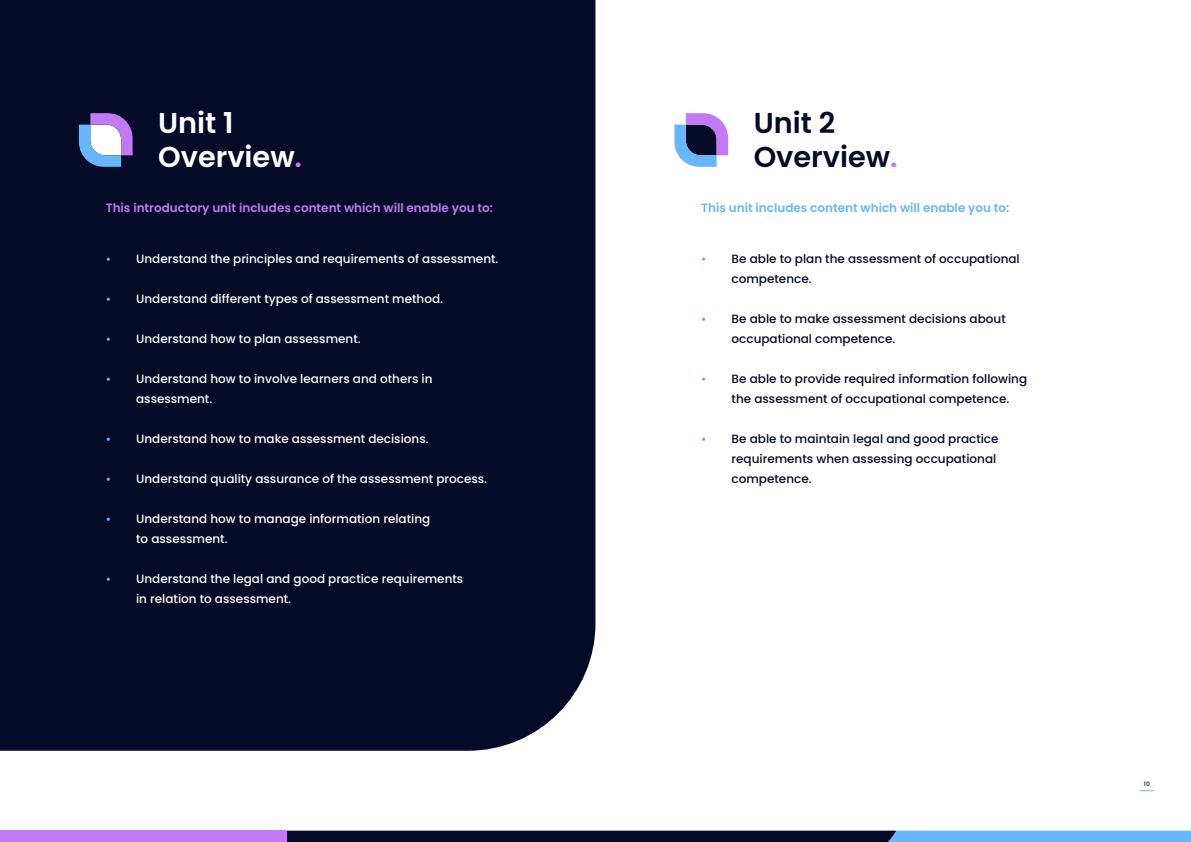
<style>
.page{position:relative;width:1191px;height:842px;background:#fff}
.page>*{position:absolute;margin:0;border:0;box-sizing:border-box;transform-origin:0 0}
.t1{font:600 28.8px "Poppins";color:#fff}
.t2{font:600 28.8px "Poppins";color:#050a26}
.t3{font:500 12px/20px "Poppins";color:#fff}
.t4{font:500 12px/20px "Poppins";color:#050a26}
.t5{font:600 12px "Poppins";color:#c278f7}
.t6{font:600 12px "Poppins";color:#66b8fa}
.t7{font:12px "Montserrat";color:#66b8fa}
.t8{font:12px "Montserrat";color:#c278f7}
.t9{font:500 6px "Poppins";color:#050a26}
.s1{color:#c278f7}
</style>
<div class="page">
<div style="left:0;top:0;width:595px;height:751px;background:#050a26"></div>
<svg style="left:1140px;top:790px;width:13px;height:1px"></svg>
<svg style="left:79px;top:113px;width:54px;height:54px"></svg>
<svg style="left:674px;top:113px;width:54px;height:54px"></svg>
<svg style="left:287px;top:831px;width:904px;height:11px;background:#25436b"></svg>
<div style="left:0;top:831px;width:287px;height:11px;background:#c278f7"></div>
<p class="t1" style="left:158px;top:106px;width:77px">Unit 1</p>
<p class="t1" style="left:158px;top:140px;width:145px">Overview<span class="s1">.</span></p>
<p class="t5" style="left:106px;top:201px;width:389px">This introductory unit includes content which will enable you to:</p>
<p class="t3" style="left:136px;top:249px;width:364px">Understand the principles and requirements of assessment.</p>
<p class="t3" style="left:136px;top:289px;width:308px">Understand different types of assessment method.</p>
<p class="t3" style="left:136px;top:329px;width:226px">Understand how to plan assessment.</p>
<p class="t3" style="left:136px;top:369px;width:298px">Understand how to involve learners and others in assessment.</p>
<p class="t3" style="left:136px;top:429px;width:294px">Understand how to make assessment decisions.</p>
<p class="t3" style="left:136px;top:469px;width:352px">Understand quality assurance of the assessment process.</p>
<p class="t3" style="left:136px;top:509px;width:296px">Understand how to manage information relating</p>
<p class="t3" style="left:136px;top:529px;width:93px">to assessment.</p>
<p class="t3" style="left:136px;top:569px;width:329px">Understand the legal and good practice requirements</p>
<p class="t3" style="left:136px;top:589px;width:157px">in relation to assessment.</p>
<p class="t7" style="left:106px;top:252px;width:7px">•</p>
<p class="t7" style="left:106px;top:292px;width:7px">•</p>
<p class="t7" style="left:106px;top:332px;width:7px">•</p>
<p class="t7" style="left:106px;top:372px;width:7px">•</p>
<p class="t7" style="left:106px;top:432px;width:7px">•</p>
<p class="t7" style="left:106px;top:472px;width:7px">•</p>
<p class="t7" style="left:106px;top:512px;width:7px">•</p>
<p class="t7" style="left:106px;top:572px;width:7px">•</p>
<p class="t2" style="left:753px;top:106px;width:83px">Unit 2</p>
<p class="t2" style="left:753px;top:140px;width:145px">Overview<span class="s1">.</span></p>
<p class="t6" style="left:701px;top:201px;width:310px">This unit includes content which will enable you to:</p>
<p class="t4" style="left:731px;top:249px;width:290px">Be able to plan the assessment of occupational competence.</p>
<p class="t4" style="left:731px;top:309px;width:276px">Be able to make assessment decisions about occupational competence.</p>
<p class="t4" style="left:731px;top:369px;width:297px">Be able to provide required information following the assessment of occupational competence.</p>
<p class="t4" style="left:731px;top:429px;width:268px">Be able to maintain legal and good practice requirements when assessing occupational competence.</p>
<p class="t8" style="left:701px;top:252px;width:7px">•</p>
<p class="t8" style="left:701px;top:312px;width:7px">•</p>
<p class="t8" style="left:701px;top:372px;width:7px">•</p>
<p class="t8" style="left:701px;top:432px;width:7px">•</p>
<p class="t9" style="left:1143px;top:781px;width:8px">10</p>
</div>
